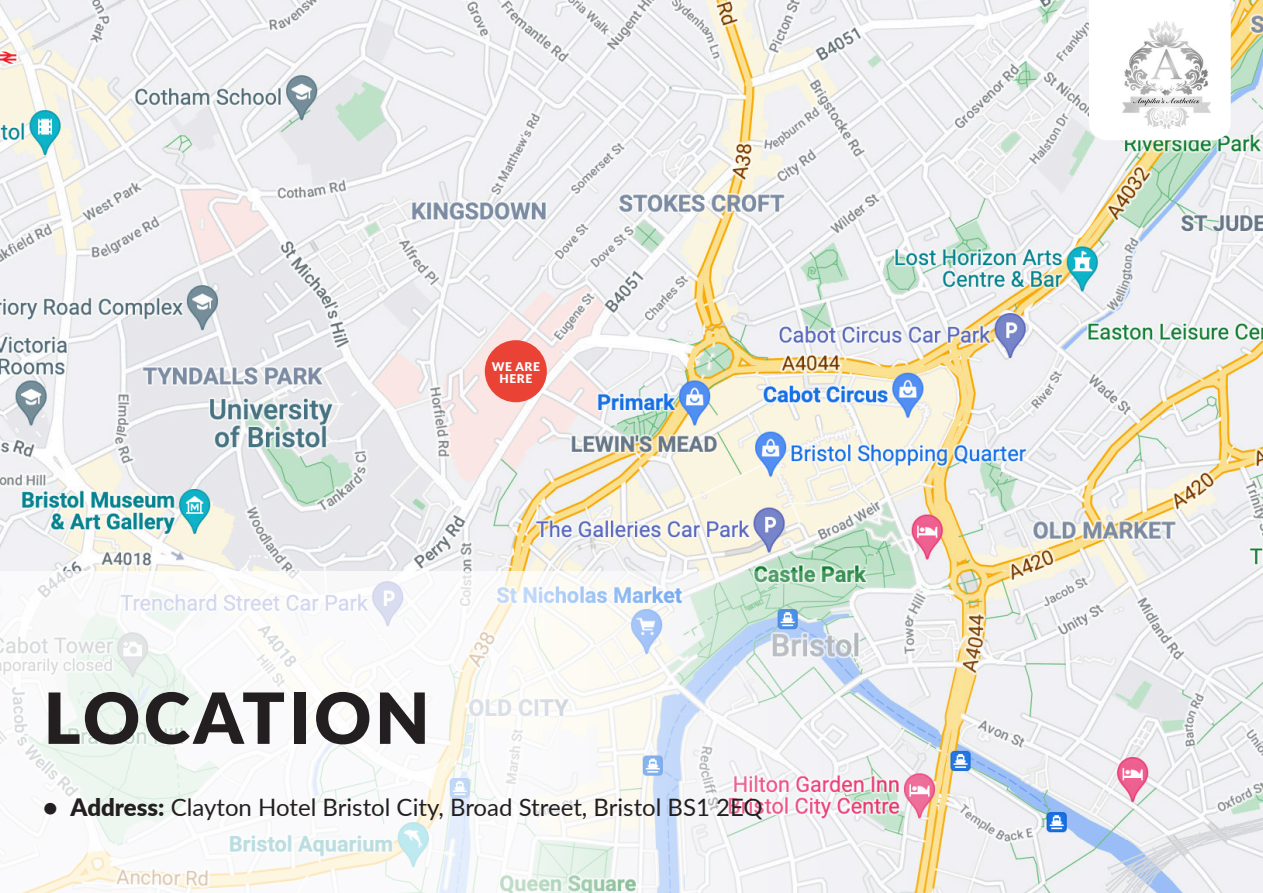
<style>
.page{position:relative;width:1263px;height:893px;background:#fff}
.page>*{position:absolute;margin:0;border:0;box-sizing:border-box;transform-origin:0 0}
.t1{font:900 70.5px "Lato";letter-spacing:.05em;color:#231f20}
.t2{font:24px "Lato";color:#231f20}
.t3{font:900 12px/12px "Lato";letter-spacing:.05em;color:#fff;text-align:center}
.s1{font-weight:900}
</style>
<div class="page">
<img style="left:0;top:0;width:1263px;height:893px">
<svg style="left:0;top:571px;width:1131px;height:322px;fill:#f5f6f6"></svg>
<div style="left:485px;top:340px;width:62px;height:62px;background:#ea4335;border-radius:50%"></div>
<svg style="left:1089px;top:0;width:142px;height:140px"></svg>
<img style="left:1122px;top:22px;width:88px;height:106px">
<p class="t3" style="left:492px;top:360px;width:50px">WE ARE<br>HERE</p>
<h1 class="t1" style="left:44px;top:665px;width:388px">LOCATION</h1>
<p class="t2" style="left:44px;top:790px;width:721px"><span class="s1">• Address:</span> Clayton Hotel Bristol City, Broad Street, Bristol BS1 2EQ</p>
</div>
